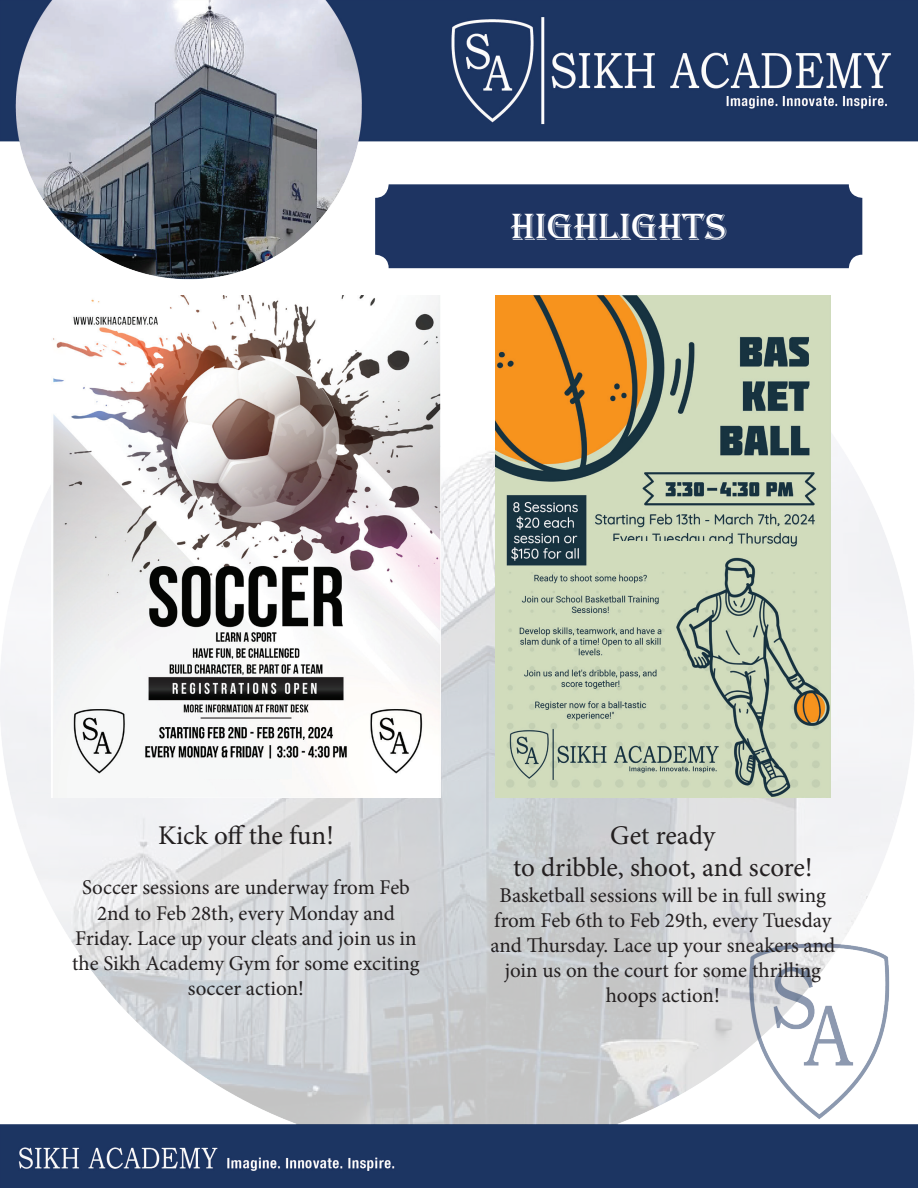
<style>
.page{position:relative;width:918px;height:1188px;background:#fff}
.page>*{position:absolute;margin:0;border:0;box-sizing:border-box;transform-origin:0 0}
.t1{font:39px "Algerian";color:#fff}
.t2{font:27px/32.4px "Minion Pro";letter-spacing:-.005em;color:#231f20;text-align:center}
.t3{font:21px/25.2px "Minion Pro";color:#231f20;text-align:center}
</style>
<div class="page">
<img style="left:0;top:0;width:918px;height:1188px">
<div style="left:375px;top:184px;width:487px;height:84px;background:#1e3462;border-radius:14px"></div>
<img style="left:495px;top:295px;width:335px;height:502px">
<img style="left:52px;top:295px;width:388px;height:502px">
<div style="left:597px;top:541px;width:131px;height:19px;background:#d1dcbc"></div>
<div style="left:200px;top:760px;width:92px;height:19px;background:#f6f8f8"></div>
<h1 class="t1" style="left:511px;top:206px;width:218px">Highlights</h1>
<p class="t2" style="left:158px;top:819px;width:177px">Kick off the fun!</p>
<p class="t3" style="left:72px;top:875px;width:349px">Soccer sessions are underway from Feb<br>2nd to Feb 28th, every Monday and<br>Friday. Lace up your cleats and join us in the Sikh Academy Gym for some exciting soccer action!</p>
<p class="t2" style="left:513px;top:819px;width:301px">Get ready<br>to dribble, shoot, and score!</p>
<p class="t3" style="left:490px;top:882px;width:346px">Basketball sessions will be in full swing from Feb 6th to Feb 29th, every Tuesday and Thursday. Lace up your sneakers and join us on the court for some thrilling hoops action!</p>
</div>
